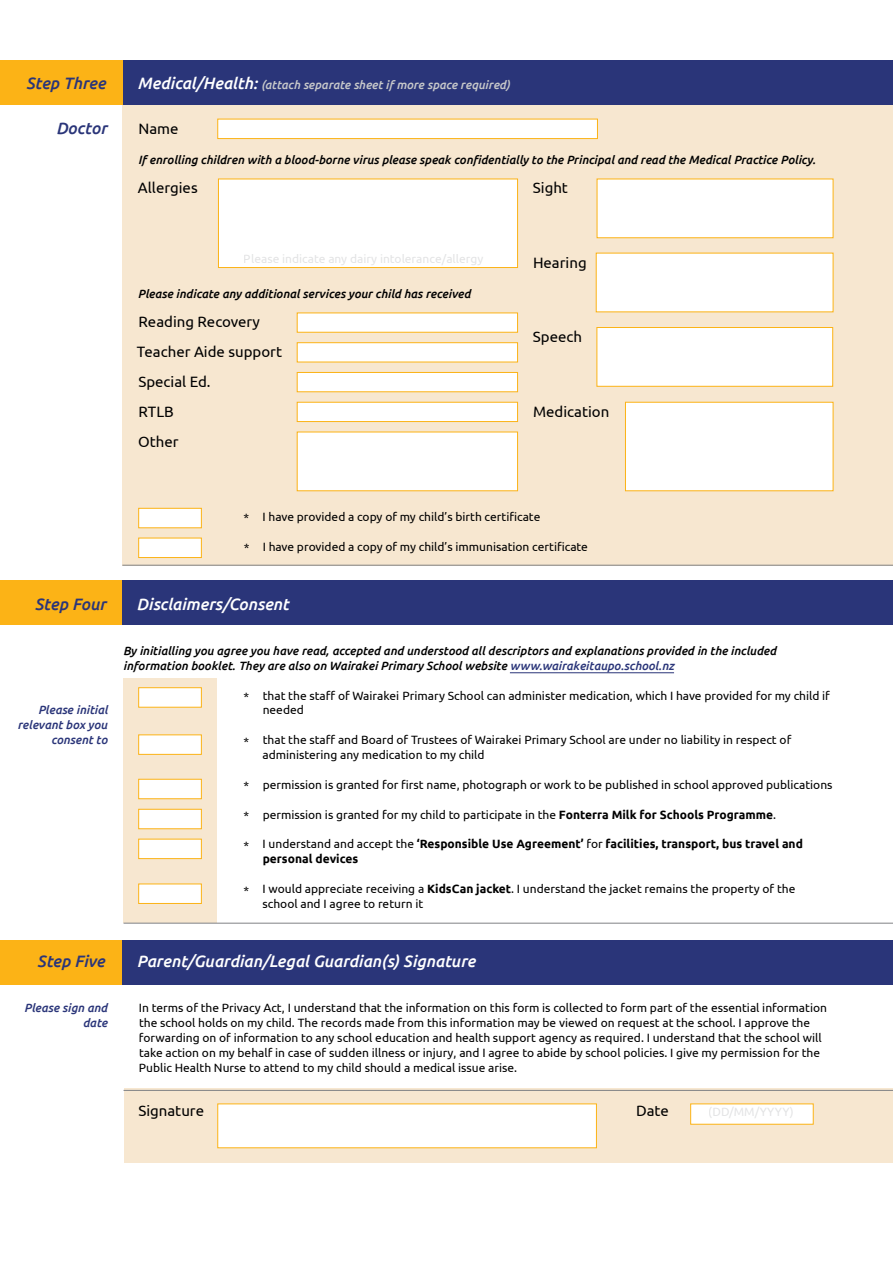
<style>
.page{position:relative;width:893px;height:1263px;background:#fff}
.page>*{position:absolute;margin:0;border:0;box-sizing:border-box;transform-origin:0 0}
.t1{font:italic 500 16.5px "Ubuntu";color:#fff}
.t2{font:italic 500 16.5px "Ubuntu";color:#2a3579}
.t3{font:15px/29.7px "Ubuntu";color:#000}
.t4{font:12px/14.9px "Ubuntu";color:#000}
.t5{font:italic 500 12px/14.9px "Ubuntu";color:#000}
.t6{font:700 12px/14.9px "Ubuntu";color:#000}
.t7{font:italic 500 12px "Ubuntu";color:#c7c8ca}
.t8{font:12px "Ubuntu";color:#c7c8ca}
.t9{font:italic 500 12px/14.9px "Ubuntu";color:#2a3579;text-align:right}
.s1{font-size:16.5px;color:#fff}
.s2{color:#2a3579}
.s3{font-weight:700}
.s4{font-weight:400}
</style>
<div class="page">
<div style="left:124px;top:678px;width:93px;height:245px;background:#f7e7d0"></div>
<div style="left:122px;top:96px;width:771px;height:470px;background:#f7e7d0"></div>
<div style="left:0;top:60px;width:893px;height:45px;background:#2a3579"></div>
<div style="left:0;top:60px;width:122px;height:45px;background:#fcb316"></div>
<div style="left:217px;top:119px;width:381px;height:20px;background:#fff;border:1px solid #fcb316"></div>
<div style="left:218px;top:179px;width:300px;height:89px;background:#fff;border:1px solid #fcb316"></div>
<div style="left:596px;top:327px;width:237px;height:60px;background:#fff;border:1px solid #fcb316"></div>
<div style="left:597px;top:179px;width:236px;height:59px;background:#fff;border:1px solid #fcb316"></div>
<div style="left:596px;top:253px;width:237px;height:59px;background:#fff"></div>
<div style="left:625px;top:402px;width:208px;height:89px;background:#fff;border:1px solid #fcb316"></div>
<div style="left:0;top:580px;width:893px;height:45px;background:#2a3579"></div>
<div style="left:0;top:580px;width:121px;height:45px;background:#fcb316"></div>
<div style="left:124px;top:1089px;width:769px;height:74px;background:#f7e7d0"></div>
<div style="left:0;top:940px;width:893px;height:44px;background:#2a3579"></div>
<div style="left:0;top:940px;width:121px;height:44px;background:#fcb316"></div>
<hr style="left:510px;top:672px;width:164px;height:1px;background:#2a3579">
<hr style="left:122px;top:565px;width:771px;height:1px;background:#808285">
<hr style="left:124px;top:923px;width:769px;height:1px;background:#808285">
<hr style="left:124px;top:1090px;width:769px;height:1px;background:#808285">
<div style="left:138px;top:687px;width:64px;height:21px;background:#fff;border:1px solid #fcb316"></div>
<div style="left:138px;top:734px;width:64px;height:21px;background:#fff;border:1px solid #fcb316"></div>
<div style="left:138px;top:779px;width:64px;height:20px;background:#fff;border:1px solid #fcb316"></div>
<div style="left:138px;top:809px;width:64px;height:20px;background:#fff;border:1px solid #fcb316"></div>
<div style="left:138px;top:839px;width:64px;height:20px;background:#fff;border:1px solid #fcb316"></div>
<div style="left:138px;top:883px;width:64px;height:21px;background:#fff;border:1px solid #fcb316"></div>
<div style="left:217px;top:1103px;width:380px;height:45px;background:#fff"></div>
<div style="left:690px;top:1103px;width:124px;height:21px;background:#fff"></div>
<div style="left:297px;top:313px;width:221px;height:20px;background:#fff;border:1px solid #fcb316"></div>
<div style="left:297px;top:342px;width:221px;height:20px;background:#fff;border:1px solid #fcb316"></div>
<div style="left:297px;top:372px;width:221px;height:20px;background:#fff;border:1px solid #fcb316"></div>
<div style="left:297px;top:402px;width:221px;height:20px;background:#fff;border:1px solid #fcb316"></div>
<div style="left:297px;top:432px;width:221px;height:59px;background:#fff"></div>
<div style="left:138px;top:508px;width:64px;height:20px;background:#fff;border:1px solid #fcb316"></div>
<div style="left:138px;top:538px;width:64px;height:20px;background:#fff;border:1px solid #fcb316"></div>
<h1 class="t2" style="left:26px;top:73px;width:81px">Step Three</h1>
<p class="t7" style="left:138px;top:78px;width:374px"><span class="s1">Medical/Health:</span> (attach separate sheet if more space required)</p>
<p class="t3" style="left:139px;top:113px;width:42px">Name</p>
<h1 class="t2" style="left:56px;top:118px;width:52px">Doctor</h1>
<p class="t5" style="left:138px;top:152px;width:679px">If enrolling children with a blood-borne virus please speak confidentially to the Principal and read the Medical Practice Policy.</p>
<p class="t3" style="left:138px;top:173px;width:61px">Allergies</p>
<p class="t8" style="left:244px;top:252px;width:241px">Please indicate any dairy intolerance/allergy</p>
<p class="t5" style="left:138px;top:286px;width:334px">Please indicate any additional services your child has received</p>
<p class="t3" style="left:137px;top:307px;width:147px">Reading Recovery<br>Teacher Aide support<br>Special Ed.<br>RTLB<br>Other</p>
<p class="t3" style="left:533px;top:173px;width:37px">Sight</p>
<p class="t3" style="left:533px;top:247px;width:55px">Hearing</p>
<p class="t3" style="left:533px;top:322px;width:51px">Speech</p>
<p class="t3" style="left:533px;top:396px;width:78px">Medication</p>
<p class="t4" style="left:244px;top:509px;width:298px">* I have provided a copy of my child’s birth certificate</p>
<p class="t4" style="left:244px;top:539px;width:346px">* I have provided a copy of my child’s immunisation certificate</p>
<h1 class="t2" style="left:35px;top:594px;width:73px">Step Four</h1>
<h1 class="t1" style="left:137px;top:594px;width:154px">Disclaimers/Consent</h1>
<p class="t9" style="left:17px;top:702px;width:92px">Please initial relevant box you consent to</p>
<p class="t5" style="left:123px;top:643px;width:655px">By initialling you agree you have read, accepted and understood all descriptors and explanations provided in the included information booklet. They are also on Wairakei Primary School website <span class="s2">www.wairakeitaupo.school.nz</span></p>
<p class="t4" style="left:263px;top:687px;width:569px;text-indent:-19px">* that the staff of Wairakei Primary School can administer medication, which I have provided for my child if needed</p>
<p class="t4" style="left:262px;top:732px;width:530px;text-indent:-19px">* that the staff and Board of Trustees of Wairakei Primary School are under no liability in respect of administering any medication to my child</p>
<p class="t4" style="left:244px;top:777px;width:590px">* permission is granted for first name, photograph or work to be published in school approved publications</p>
<p class="t4" style="left:244px;top:806px;width:534px">* permission is granted for my child to participate in the <span class="s3">Fonterra Milk for Schools Programme</span>.</p>
<p class="t6" style="left:263px;top:836px;width:542px;text-indent:-19px"><span class="s4">* I understand and accept the</span> ‘Responsible Use Agreement’ <span class="s4">for</span> facilities, transport, bus travel and personal devices</p>
<p class="t4" style="left:262px;top:881px;width:534px;text-indent:-19px">* I would appreciate receiving a <span class="s3">KidsCan jacket</span>. I understand the jacket remains the property of the school and I agree to return it</p>
<h1 class="t2" style="left:37px;top:951px;width:69px">Step Five</h1>
<h1 class="t1" style="left:137px;top:951px;width:340px">Parent/Guardian/Legal Guardian(s) Signature</h1>
<p class="t4" style="left:139px;top:1000px;width:690px">In terms of the Privacy Act, I understand that the information on this form is collected to form part of the essential information the school holds on my child. The records made from this information may be viewed on request at the school. I approve the forwarding on of information to any school education and health support agency as required. I understand that the school will take action on my behalf in case of sudden illness or injury, and I agree to abide by school policies. I give my permission for the Public Health Nurse to attend to my child should a medical issue arise.</p>
<p class="t9" style="left:24px;top:1000px;width:85px">Please sign and date</p>
<p class="t3" style="left:138px;top:1095px;width:67px">Signature</p>
<p class="t3" style="left:636px;top:1095px;width:34px">Date</p>
<p class="t8" style="left:709px;top:1105px;width:87px">(DD/MM/YYYY)</p>
</div>
